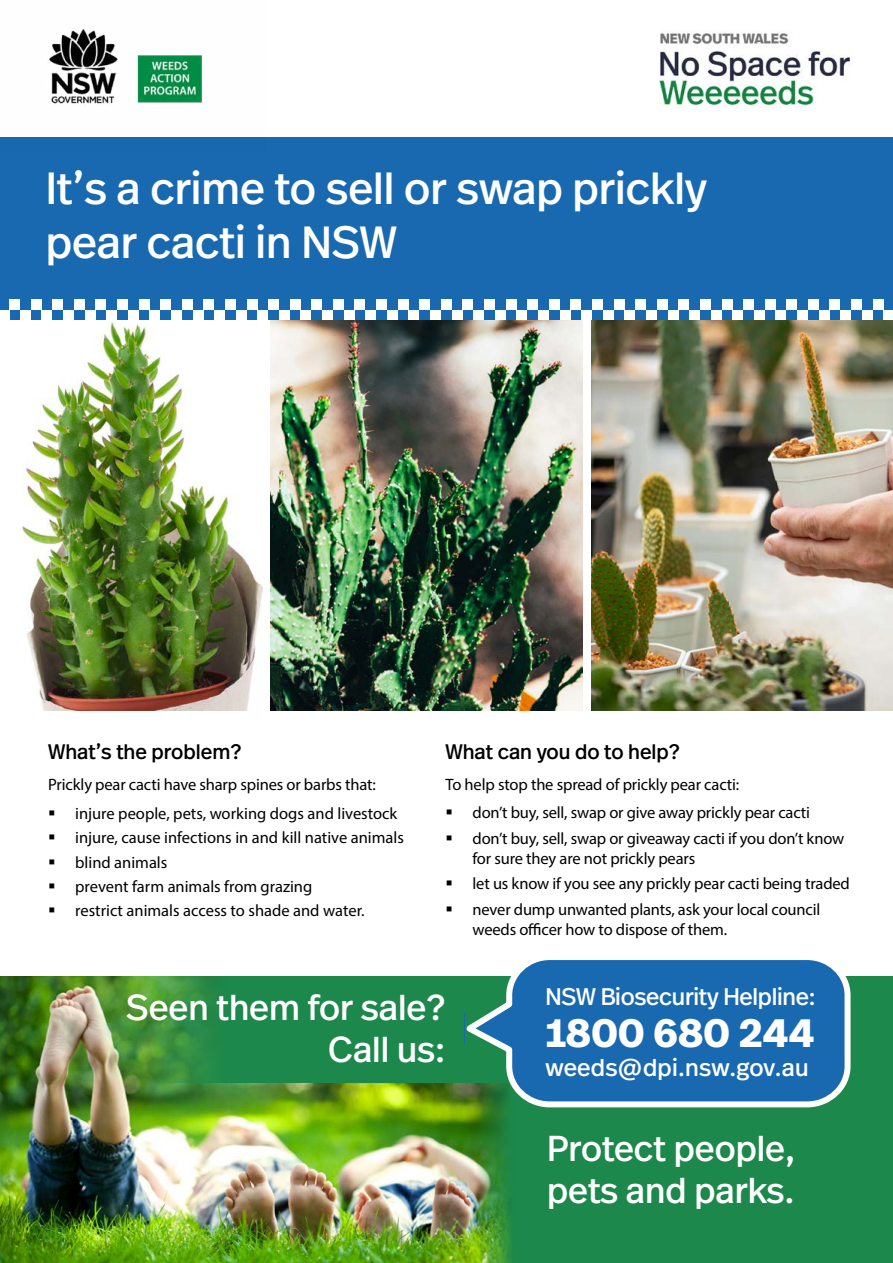
<style>
.page{position:relative;width:893px;height:1263px;background:#fff}
.page>*{position:absolute;margin:0;border:0;box-sizing:border-box;transform-origin:0 0}
.t1{font:45px/54px "Real Head Pro";color:#fff}
.Paragraph_Style_3{font:700 40.5px "Real Head Pro";letter-spacing:.01em;color:#fff}
.t2{font:36px/42px "Real Head Pro";color:#fff;text-align:right}
.Paragraph_Style_3-2{font:24.3px "Real Head Pro";letter-spacing:.01em;color:#fff}
.Paragraph_Style_1{font:24px "Real Head Pro";letter-spacing:-.01em;color:#fff}
.Section_Heading{font:21px "Real Head Pro";color:#000}
.Dot_Points{font:16.5px/19.5px "Myriad Pro";letter-spacing:-.01em;color:#000}
</style>
<div class="page">
<div style="left:0;top:978px;width:893px;height:285px;background:#1d884b"></div>
<img style="left:0;top:977px;width:511px;height:286px">
<div style="left:0;top:137px;width:893px;height:183px;background:#1969b1"></div>
<svg style="left:135px;top:977px;width:758px;height:106px"></svg>
<img style="left:659px;top:33px;width:191px;height:75px">
<img style="left:22px;top:322px;width:240px;height:389px">
<img style="left:271px;top:320px;width:312px;height:391px">
<img style="left:592px;top:320px;width:301px;height:391px">
<img style="left:47px;top:29px;width:155px;height:76px">
<div style="left:0;top:310px;width:9px;height:10px;background:#fff"></div>
<div style="left:20px;top:310px;width:11px;height:10px;background:#fff"></div>
<div style="left:42px;top:310px;width:10px;height:10px;background:#fff"></div>
<div style="left:63px;top:310px;width:11px;height:10px;background:#fff"></div>
<div style="left:85px;top:310px;width:10px;height:10px;background:#fff"></div>
<div style="left:106px;top:310px;width:11px;height:10px;background:#fff"></div>
<div style="left:128px;top:310px;width:11px;height:10px;background:#fff"></div>
<div style="left:149px;top:310px;width:11px;height:10px;background:#fff"></div>
<div style="left:171px;top:310px;width:11px;height:10px;background:#fff"></div>
<div style="left:193px;top:310px;width:10px;height:10px;background:#fff"></div>
<div style="left:214px;top:310px;width:11px;height:10px;background:#fff"></div>
<div style="left:236px;top:310px;width:11px;height:10px;background:#fff"></div>
<div style="left:257px;top:310px;width:11px;height:10px;background:#fff"></div>
<div style="left:279px;top:310px;width:11px;height:10px;background:#fff"></div>
<div style="left:301px;top:310px;width:10px;height:10px;background:#fff"></div>
<div style="left:322px;top:310px;width:11px;height:10px;background:#fff"></div>
<div style="left:344px;top:310px;width:11px;height:10px;background:#fff"></div>
<div style="left:365px;top:310px;width:11px;height:10px;background:#fff"></div>
<div style="left:387px;top:310px;width:11px;height:10px;background:#fff"></div>
<div style="left:408px;top:310px;width:11px;height:10px;background:#fff"></div>
<div style="left:430px;top:310px;width:11px;height:10px;background:#fff"></div>
<div style="left:452px;top:310px;width:10px;height:10px;background:#fff"></div>
<div style="left:9px;top:299px;width:11px;height:11px;background:#fff"></div>
<div style="left:31px;top:299px;width:11px;height:11px;background:#fff"></div>
<div style="left:52px;top:299px;width:11px;height:11px;background:#fff"></div>
<div style="left:74px;top:299px;width:11px;height:11px;background:#fff"></div>
<div style="left:95px;top:299px;width:11px;height:11px;background:#fff"></div>
<div style="left:117px;top:299px;width:11px;height:11px;background:#fff"></div>
<div style="left:139px;top:299px;width:10px;height:11px;background:#fff"></div>
<div style="left:160px;top:299px;width:11px;height:11px;background:#fff"></div>
<div style="left:182px;top:299px;width:11px;height:11px;background:#fff"></div>
<div style="left:203px;top:299px;width:11px;height:11px;background:#fff"></div>
<div style="left:225px;top:299px;width:11px;height:11px;background:#fff"></div>
<div style="left:247px;top:299px;width:10px;height:11px;background:#fff"></div>
<div style="left:268px;top:299px;width:11px;height:11px;background:#fff"></div>
<div style="left:290px;top:299px;width:11px;height:11px;background:#fff"></div>
<div style="left:311px;top:299px;width:11px;height:11px;background:#fff"></div>
<div style="left:333px;top:299px;width:11px;height:11px;background:#fff"></div>
<div style="left:355px;top:299px;width:10px;height:11px;background:#fff"></div>
<div style="left:376px;top:299px;width:11px;height:11px;background:#fff"></div>
<div style="left:398px;top:299px;width:10px;height:11px;background:#fff"></div>
<div style="left:419px;top:299px;width:11px;height:11px;background:#fff"></div>
<div style="left:441px;top:299px;width:11px;height:11px;background:#fff"></div>
<div style="left:462px;top:299px;width:11px;height:11px;background:#fff"></div>
<div style="left:473px;top:310px;width:11px;height:10px;background:#fff"></div>
<div style="left:495px;top:310px;width:11px;height:10px;background:#fff"></div>
<div style="left:516px;top:310px;width:11px;height:10px;background:#fff"></div>
<div style="left:538px;top:310px;width:11px;height:10px;background:#fff"></div>
<div style="left:560px;top:310px;width:10px;height:10px;background:#fff"></div>
<div style="left:581px;top:310px;width:11px;height:10px;background:#fff"></div>
<div style="left:603px;top:310px;width:11px;height:10px;background:#fff"></div>
<div style="left:624px;top:310px;width:11px;height:10px;background:#fff"></div>
<div style="left:646px;top:310px;width:11px;height:10px;background:#fff"></div>
<div style="left:668px;top:310px;width:10px;height:10px;background:#fff"></div>
<div style="left:689px;top:310px;width:11px;height:10px;background:#fff"></div>
<div style="left:711px;top:310px;width:11px;height:10px;background:#fff"></div>
<div style="left:732px;top:310px;width:11px;height:10px;background:#fff"></div>
<div style="left:754px;top:310px;width:11px;height:10px;background:#fff"></div>
<div style="left:776px;top:310px;width:10px;height:10px;background:#fff"></div>
<div style="left:797px;top:310px;width:11px;height:10px;background:#fff"></div>
<div style="left:819px;top:310px;width:10px;height:10px;background:#fff"></div>
<div style="left:840px;top:310px;width:11px;height:10px;background:#fff"></div>
<div style="left:862px;top:310px;width:11px;height:10px;background:#fff"></div>
<div style="left:883px;top:310px;width:10px;height:10px;background:#fff"></div>
<div style="left:484px;top:299px;width:11px;height:11px;background:#fff"></div>
<div style="left:506px;top:299px;width:10px;height:11px;background:#fff"></div>
<div style="left:527px;top:299px;width:11px;height:11px;background:#fff"></div>
<div style="left:549px;top:299px;width:11px;height:11px;background:#fff"></div>
<div style="left:570px;top:299px;width:11px;height:11px;background:#fff"></div>
<div style="left:592px;top:299px;width:11px;height:11px;background:#fff"></div>
<div style="left:614px;top:299px;width:10px;height:11px;background:#fff"></div>
<div style="left:635px;top:299px;width:11px;height:11px;background:#fff"></div>
<div style="left:657px;top:299px;width:11px;height:11px;background:#fff"></div>
<div style="left:678px;top:299px;width:11px;height:11px;background:#fff"></div>
<div style="left:700px;top:299px;width:11px;height:11px;background:#fff"></div>
<div style="left:722px;top:299px;width:10px;height:11px;background:#fff"></div>
<div style="left:743px;top:299px;width:11px;height:11px;background:#fff"></div>
<div style="left:765px;top:299px;width:11px;height:11px;background:#fff"></div>
<div style="left:786px;top:299px;width:11px;height:11px;background:#fff"></div>
<div style="left:808px;top:299px;width:11px;height:11px;background:#fff"></div>
<div style="left:829px;top:299px;width:11px;height:11px;background:#fff"></div>
<div style="left:851px;top:299px;width:11px;height:11px;background:#fff"></div>
<div style="left:873px;top:299px;width:10px;height:11px;background:#fff"></div>
<svg style="left:457px;top:960px;width:396px;height:150px;background:#2e79aa"></svg>
<p class="t1" style="left:46px;top:160px;width:663px">It’s a crime to sell or swap prickly pear cacti in NSW</p>
<p class="Section_Heading" style="left:48px;top:737px;width:195px">What’s the problem?</p>
<p class="Dot_Points" style="left:48px;top:775px;width:329px">Prickly pear cacti have sharp spines or barbs that:</p>
<p class="Dot_Points" style="left:75px;top:803px;width:324px">injure people, pets, working dogs and livestock</p>
<p class="Dot_Points" style="left:75px;top:828px;width:330px">injure, cause infections in and kill native animals</p>
<p class="Dot_Points" style="left:75px;top:852px;width:94px">blind animals</p>
<p class="Dot_Points" style="left:75px;top:876px;width:239px">prevent farm animals from grazing</p>
<p class="Dot_Points" style="left:75px;top:901px;width:291px">restrict animals access to shade and water.</p>
<p class="Section_Heading" style="left:446px;top:737px;width:236px">What can you do to help?</p>
<p class="Dot_Points" style="left:446px;top:775px;width:295px">To help stop the spread of prickly pear cacti:</p>
<p class="Dot_Points" style="left:472px;top:803px;width:339px">don’t buy, sell, swap or give away prickly pear cacti</p>
<p class="Dot_Points" style="left:472px;top:828px;width:373px">don’t buy, sell, swap or giveaway cacti if you don’t know for sure they are not prickly pears</p>
<p class="Dot_Points" style="left:472px;top:874px;width:379px">let us know if you see any prickly pear cacti being traded</p>
<p class="Dot_Points" style="left:472px;top:900px;width:349px">never dump unwanted plants, ask your local council weeds officer how to dispose of them.</p>
<p class="t2" style="left:126px;top:986px;width:320px">Seen them for sale?<br>Call us:</p>
<p class="Paragraph_Style_1" style="left:545px;top:979px;width:272px">NSW Biosecurity Helpline:</p>
<p class="Paragraph_Style_3" style="left:545px;top:1003px;width:271px">1800 680 244</p>
<p class="Paragraph_Style_3-2" style="left:545px;top:1050px;width:265px">weeds@dpi.nsw.gov.au</p>
<p class="t2" style="left:547px;top:1126px;width:250px;text-align:left">Protect people, pets and parks.</p>
</div>
